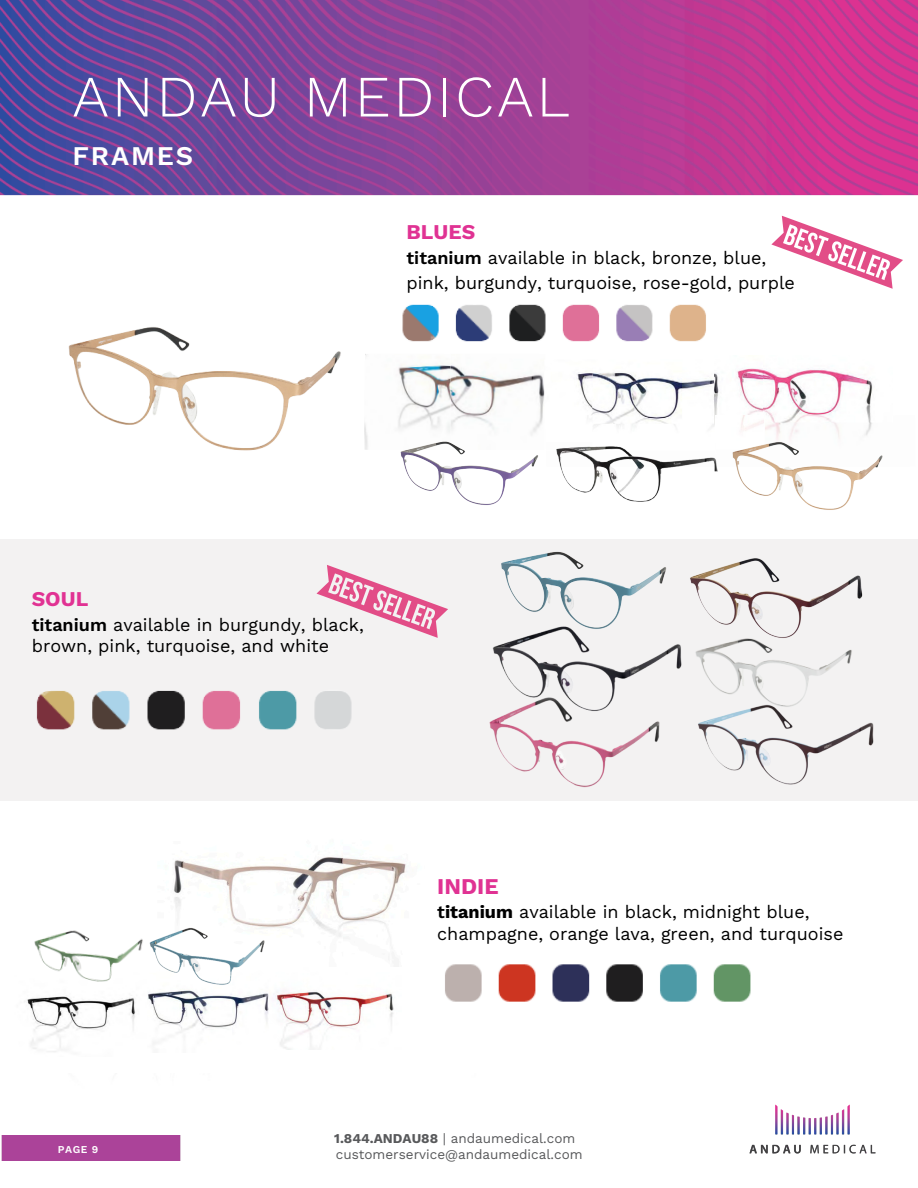
<style>
.page{position:relative;width:918px;height:1188px;background:#fff}
.page>*{position:absolute;margin:0;border:0;box-sizing:border-box;transform-origin:0 0}
.t1{font:300 58.5px "Work Sans";letter-spacing:.05em;color:#fff}
.t2{font:600 27px "Work Sans";letter-spacing:.07em;color:#fff}
.t3{font:700 22.5px "Work Sans";color:#e03293}
.t4{font:700 21px "Work Sans";color:#e03293}
.t5{font:700 21px "Work Sans";color:#e13293}
.t6{font:18px/21.3px "Work Sans";color:#000}
.t7{font:13.5px "Work Sans";color:#58595b}
.t8{font:600 10.5px "Work Sans";color:#fff}
.s1{font-weight:600}
.s2{font-weight:700}
</style>
<div class="page">
<div style="left:1px;top:1135px;width:180px;height:26px;background:#ab4399"></div>
<img style="left:0;top:0;width:918px;height:196px">
<img style="left:749px;top:1104px;width:127px;height:50px">
<div style="left:0;top:539px;width:918px;height:262px;background:#f3f2f2"></div>
<img style="left:501px;top:551px;width:149px;height:61px">
<img style="left:650px;top:558px;width:213px;height:65px">
<img style="left:699px;top:623px;width:153px;height:62px">
<img style="left:36px;top:690px;width:316px;height:40px">
<img style="left:148px;top:992px;width:143px;height:58px">
<img style="left:174px;top:857px;width:233px;height:80px">
<img style="left:24px;top:996px;width:111px;height:56px">
<img style="left:270px;top:990px;width:124px;height:59px">
<img style="left:34px;top:930px;width:97px;height:52px">
<img style="left:131px;top:920px;width:138px;height:72px">
<img style="left:445px;top:964px;width:306px;height:38px">
<img style="left:593px;top:372px;width:121px;height:43px">
<img style="left:365px;top:354px;width:179px;height:96px">
<img style="left:544px;top:371px;width:49px;height:44px">
<img style="left:714px;top:368px;width:159px;height:47px">
<img style="left:605px;top:415px;width:267px;height:9px">
<img style="left:593px;top:424px;width:122px;height:3px">
<img style="left:764px;top:423px;width:108px;height:9px">
<img style="left:715px;top:415px;width:49px;height:16px">
<img style="left:389px;top:433px;width:133px;height:72px">
<img style="left:522px;top:432px;width:196px;height:70px">
<img style="left:68px;top:327px;width:297px;height:124px">
<img style="left:392px;top:304px;width:314px;height:51px">
<img style="left:732px;top:432px;width:151px;height:78px">
<img style="left:699px;top:685px;width:175px;height:100px">
<img style="left:492px;top:612px;width:207px;height:116px">
<img style="left:489px;top:681px;width:185px;height:107px">
<svg style="left:771px;top:216px;width:132px;height:73px"></svg>
<svg style="left:317px;top:565px;width:131px;height:73px"></svg>
<p class="t1" style="left:72px;top:62px;width:499px">ANDAU MEDICAL</p>
<p class="t2" style="left:72px;top:140px;width:122px">FRAMES</p>
<p class="t4" style="left:407px;top:219px;width:70px">BLUES</p>
<p class="t6" style="left:407px;top:246px;width:390px;line-height:24.8px"><span class="s1">titanium</span> available in black, bronze, blue, pink, burgundy, turquoise, rose-gold, purple</p>
<p class="t5" style="left:32px;top:586px;width:58px">SOUL</p>
<p class="t6" style="left:32px;top:614px;width:334px"><span class="s1">titanium</span> available in burgundy, black, brown, pink, turquoise, and white</p>
<h1 class="t3" style="left:437px;top:873px;width:63px">INDIE</h1>
<h1 class="t6" style="left:437px;top:902px;width:408px"><span class="s1">t</span><span class="s2">itanium</span> available in black, midnight blue, champagne, orange lava, green, and turquoise</h1>
<p class="t7" style="left:334px;top:1131px;width:243px"><span class="s2">1.844.ANDAU88</span> | andaumedical.com</p>
<p class="t8" style="left:58px;top:1143px;width:42px">PAGE 9</p>
<p class="t7" style="left:336px;top:1147px;width:248px">customerservice@andaumedical.com</p>
</div>
